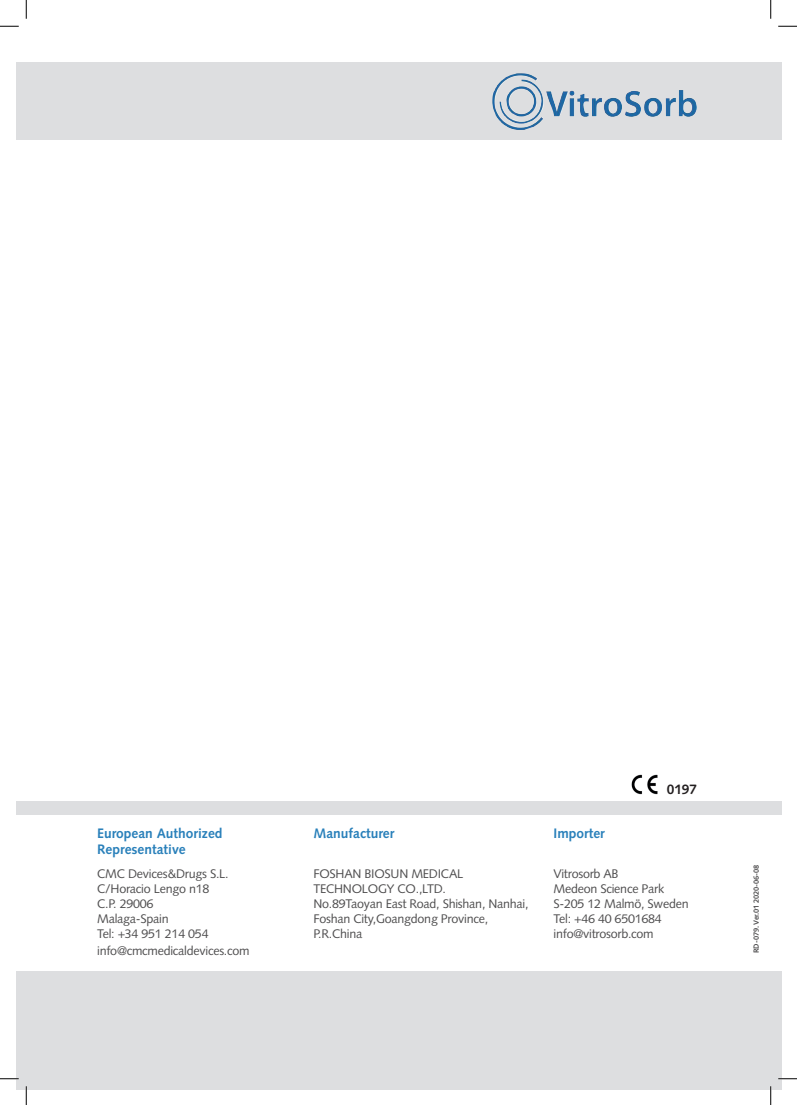
<style>
.page{position:relative;width:797px;height:1105px;background:#fff}
.page>*{position:absolute;margin:0;border:0;box-sizing:border-box;transform-origin:0 0}
.t1{font:700 13.75px/16.5px "Syntax";color:#2980ba}
.t2{font:700 13.75px "Syntax";color:#231f20}
.t3{font:12.5px/15px "Syntax";letter-spacing:-.02em;color:#4f4e4f}
.t4{font:700 7.5px "Syntax";letter-spacing:-.02em;color:#4f4e4f}
</style>
<div class="page">
<div style="left:16px;top:62px;width:765px;height:78px;background:#dddee0"></div>
<img style="left:492px;top:73px;width:52px;height:57px">
<div style="left:16px;top:971px;width:765px;height:118px;background:#dddee0"></div>
<div style="left:16px;top:801px;width:765px;height:14px;background:#dddee0"></div>
<img style="left:631px;top:774px;width:27px;height:21px">
<svg style="left:0;top:25px;width:19px;height:2px"></svg>
<svg style="left:778px;top:25px;width:19px;height:2px"></svg>
<svg style="left:0;top:1078px;width:19px;height:1px"></svg>
<svg style="left:778px;top:1078px;width:19px;height:1px"></svg>
<svg style="left:25px;top:0;width:2px;height:19px"></svg>
<svg style="left:25px;top:1086px;width:2px;height:19px"></svg>
<svg style="left:770px;top:0;width:1px;height:19px"></svg>
<svg style="left:770px;top:1086px;width:1px;height:19px"></svg>
<p class="t2" style="left:666px;top:781px;width:32px">0197</p>
<p class="t1" style="left:97px;top:825px;width:127px">European Authorized<br>Representative</p>
<p class="t1" style="left:313px;top:825px;width:82px">Manufacturer</p>
<p class="t1" style="left:553px;top:825px;width:53px">Importer</p>
<p class="t3" style="left:97px;top:866px;width:133px">CMC Devices&amp;Drugs S.L.<br>C/Horacio Lengo n18<br>C.P. 29006<br>Malaga-Spain<br>Tel: +34 951 214 054</p>
<p class="t3" style="left:97px;top:943px;width:154px">info@cmcmedicaldevices.com</p>
<p class="t3" style="left:313px;top:866px;width:217px">FOSHAN BIOSUN MEDICAL<br>TECHNOLOGY CO.,LTD.<br>No.89Taoyan East Road, Shishan, Nanhai,<br>Foshan City,Goangdong Province,<br>P.R.China</p>
<p class="t3" style="left:553px;top:866px;width:137px">Vitrosorb AB<br>Medeon Science Park<br>S-205 12 Malmö, Sweden<br>Tel: +46 40 6501684 info@vitrosorb.com</p>
<p class="t4" style="left:751px;top:953px;width:90px;rotate:-90deg">RD-079. Ver.01 2020-06-08</p>
</div>
